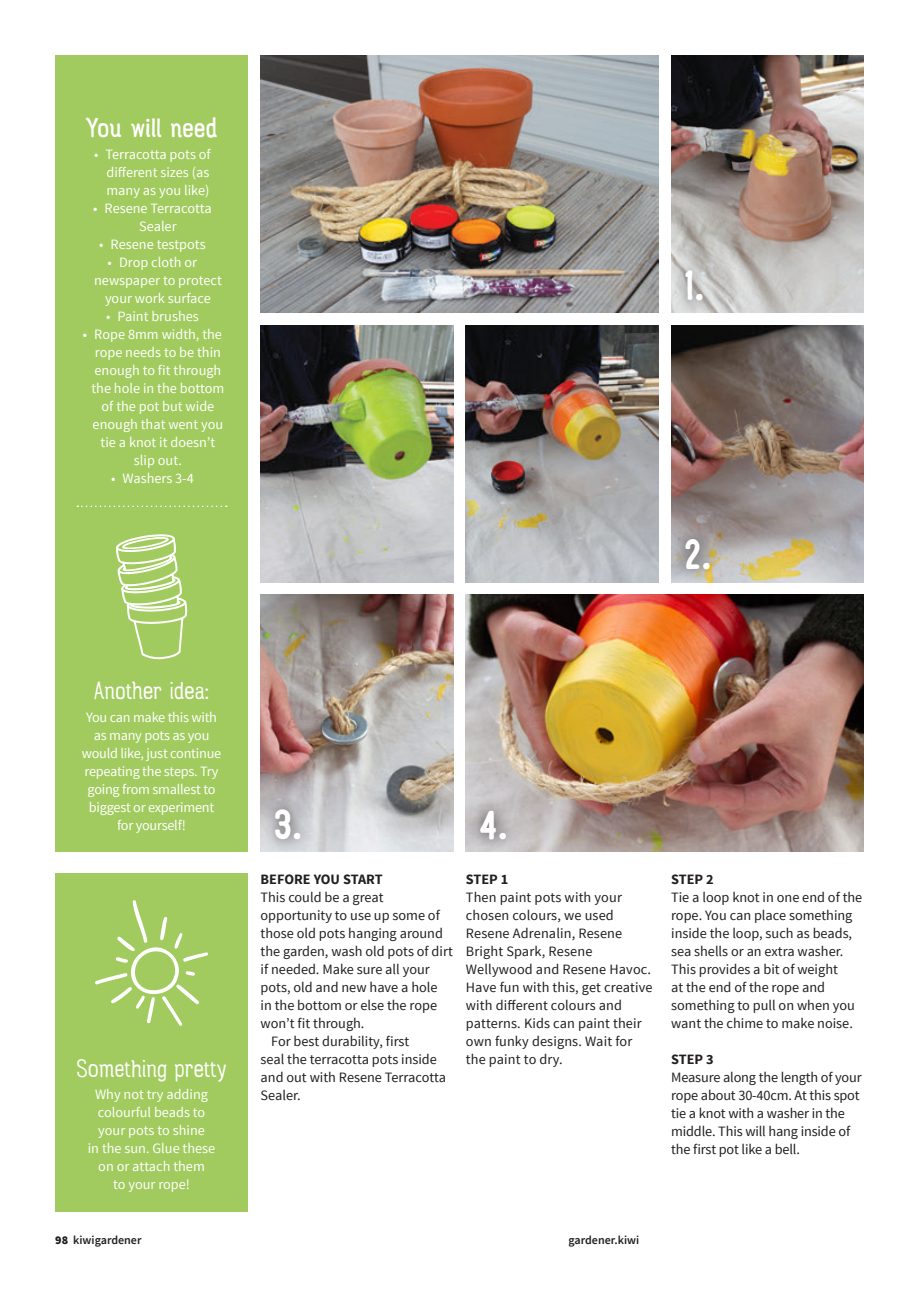
<style>
.page{position:relative;width:919px;height:1289px;background:#fff}
.page>*{position:absolute;margin:0;border:0;box-sizing:border-box;transform-origin:0 0}
.t1{font:45px "Rainier North 700";color:#fff}
.t2{font:30px "Rainier North 500";letter-spacing:-.01em;color:#fff}
.t3{font:27px "Rainier North 300";color:#fff}
.t4{font:14.25px/18px "Source Sans Pro";color:#231f20}
.t5{font:14.25px/18px "Source Sans Pro";color:#fff;text-align:center}
.t6{font:700 14.25px "Source Sans Pro";color:#231f20}
.t7{font:600 12px "Source Sans Pro";color:#231f20}
.s1{font-weight:900}
</style>
<div class="page">
<div style="left:55px;top:55px;width:193px;height:796px;background:#a1cb5e"></div>
<svg style="left:77px;top:505px;width:150px;height:2px"></svg>
<div style="left:55px;top:873px;width:193px;height:338px;background:#a1cb5e"></div>
<img style="left:260px;top:55px;width:398px;height:257px">
<img style="left:671px;top:55px;width:192px;height:257px">
<img style="left:260px;top:325px;width:193px;height:257px">
<img style="left:466px;top:325px;width:192px;height:257px">
<img style="left:671px;top:325px;width:192px;height:257px">
<img style="left:260px;top:594px;width:193px;height:257px">
<img style="left:466px;top:594px;width:397px;height:257px">
<div style="left:672px;top:257px;width:43px;height:57px;background:#231f20;opacity:.75"></div>
<div style="left:672px;top:525px;width:51px;height:58px;background:#231f20;opacity:.75"></div>
<div style="left:262px;top:795px;width:52px;height:57px;background:#231f20;opacity:.75"></div>
<div style="left:467px;top:797px;width:52px;height:56px;background:#231f20;opacity:.75"></div>
<svg style="left:116px;top:534px;width:71px;height:125px"></svg>
<svg style="left:95px;top:900px;width:113px;height:125px"></svg>
<h2 class="t2" style="left:86px;top:110px;width:133px">You will need</h2>
<p class="t5" style="left:106px;top:146px;width:106px;text-align:justify;text-indent:-12px">• Terracotta pots of different sizes (as many as you like)</p>
<p class="t5" style="left:139px;top:200px;width:74px;text-align:left;text-indent:-46px">• Resene Terracotta<br>Sealer</p>
<p class="t5" style="left:99px;top:236px;width:108px">• Resene testpots</p>
<p class="t5" style="left:108px;top:254px;width:91px">• Drop cloth or</p>
<p class="t5" style="left:94px;top:272px;width:129px">newspaper to protect</p>
<p class="t5" style="left:105px;top:290px;width:107px">your work surface</p>
<p class="t5" style="left:106px;top:308px;width:94px">• Paint brushes</p>
<p class="t5" style="left:83px;top:326px;width:141px">• Rope 8mm width, the</p>
<p class="t5" style="left:95px;top:344px;width:128px">rope needs to be thin</p>
<p class="t5" style="left:94px;top:362px;width:128px">enough to fit through</p>
<p class="t5" style="left:91px;top:380px;width:134px">the hole in the bottom</p>
<p class="t5" style="left:102px;top:398px;width:114px">of the pot but wide</p>
<p class="t5" style="left:93px;top:416px;width:132px">enough that went you</p>
<p class="t5" style="left:100px;top:434px;width:116px">tie a knot it doesn’t</p>
<p class="t5" style="left:134px;top:452px;width:49px">slip out.</p>
<p class="t5" style="left:111px;top:470px;width:84px">• Washers 3-4</p>
<h1 class="t1" style="left:684px;top:259px;width:22px">1.</h1>
<h1 class="t1" style="left:684px;top:528px;width:29px">2.</h1>
<h3 class="t3" style="left:94px;top:675px;width:116px">Another idea:</h3>
<p class="t5" style="left:82px;top:708px;width:141px">You can make this with as many pots as you would like, just continue repeating the steps. Try going from smallest to biggest or experiment for yourself!</p>
<h3 class="t3" style="left:77px;top:1052px;width:151px">Something pretty</h3>
<p class="t5" style="left:88px;top:1085px;width:129px">Why not try adding colourful beads to your pots to shine<br>in the sun. Glue these on or attach them<br>to your rope!</p>
<h1 class="t1" style="left:273px;top:798px;width:30px">3.</h1>
<h1 class="t1" style="left:478px;top:798px;width:31px">4.</h1>
<p class="t6" style="left:260px;top:869px;width:124px">BEFORE YOU START</p>
<p class="t4" style="left:260px;top:888px;width:124px">This could be a great</p>
<p class="t4" style="left:260px;top:906px;width:181px">opportunity to use up some of</p>
<p class="t4" style="left:260px;top:924px;width:184px">those old pots hanging around</p>
<p class="t4" style="left:260px;top:942px;width:194px">the garden, wash old pots of dirt</p>
<p class="t4" style="left:260px;top:960px;width:171px">if needed. Make sure all your</p>
<p class="t4" style="left:260px;top:978px;width:178px">pots, old and new have a hole</p>
<p class="t4" style="left:260px;top:996px;width:178px">in the bottom or else the rope</p>
<p class="t4" style="left:260px;top:1014px;width:105px">won’t fit through.</p>
<p class="t4" style="left:271px;top:1032px;width:140px">For best durability, first</p>
<p class="t4" style="left:260px;top:1050px;width:178px">seal the terracotta pots inside</p>
<p class="t4" style="left:260px;top:1068px;width:187px">and out with Resene Terracotta</p>
<p class="t4" style="left:260px;top:1086px;width:42px">Sealer.</p>
<p class="t6" style="left:466px;top:869px;width:44px">STEP 1</p>
<p class="t4" style="left:466px;top:888px;width:188px">Then paint pots with your chosen colours, we used<br>Resene Adrenalin, Resene<br>Bright Spark, Resene<br>Wellywood and Resene Havoc.<br>H ave fun with this, get creative with different colours and patterns. Kids can paint their own funky designs. Wait for the paint to dry.</p>
<p class="t7" style="left:55px;top:1232px;width:88px"><span class="s1">98</span> kiwigardener</p>
<p class="t7" style="left:568px;top:1232px;width:72px">gardener.kiwi</p>
<p class="t6" style="left:671px;top:869px;width:44px">STEP 2</p>
<p class="t4" style="left:671px;top:888px;width:193px">Tie a loop knot in one end of the rope. You can place something inside the loop, such as beads, sea shells or an extra washer.<br>This provides a bit of weight<br>at the end of the rope and something to pull on when you want the chime to make noise.</p>
<p class="t6" style="left:671px;top:1049px;width:44px">STEP 3</p>
<p class="t4" style="left:671px;top:1068px;width:192px">Measure along the length of your rope about 30-40cm. At this spot tie a knot with a washer in the middle. This will hang inside of the first pot like a bell.</p>
</div>
